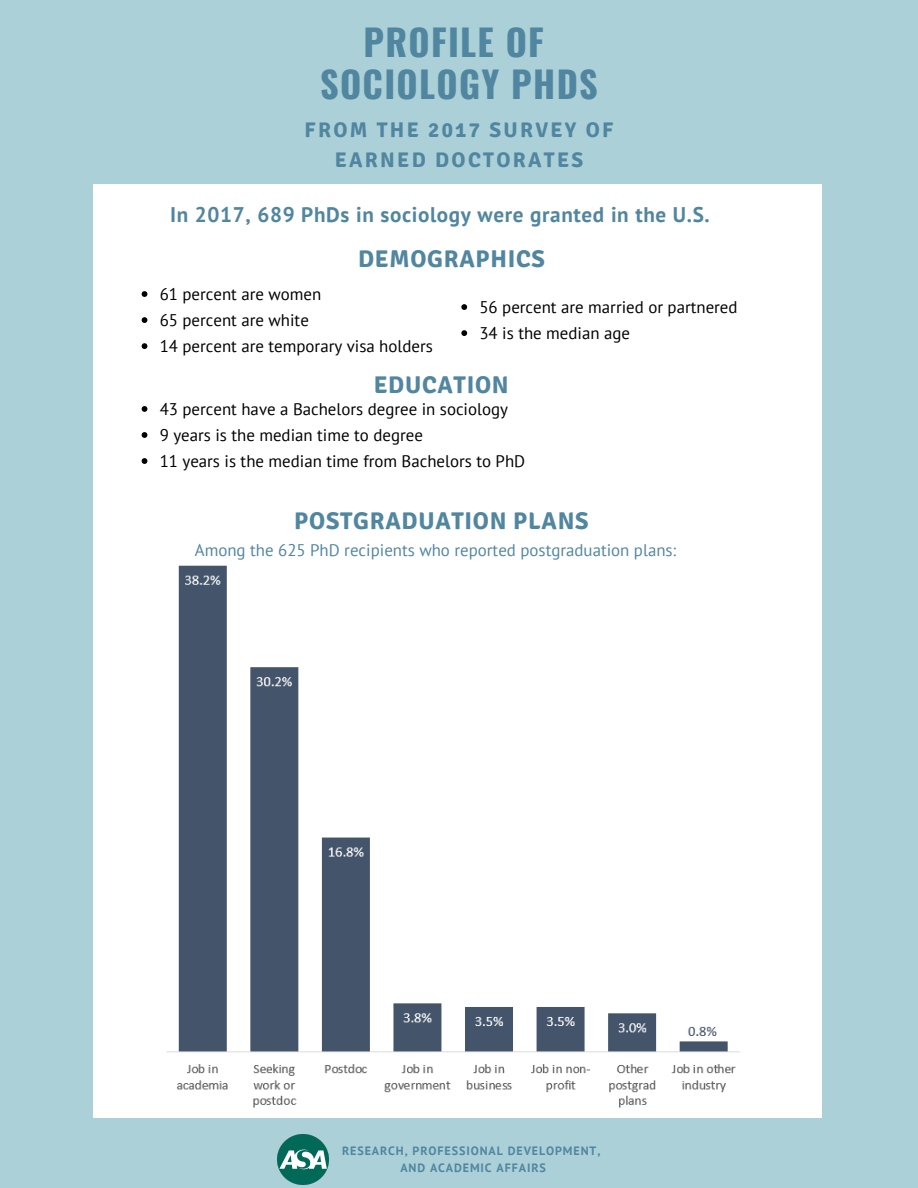
<style>
.page{position:relative;width:918px;height:1188px;background:#acd0d7}
.page>*{position:absolute;margin:0;border:0;box-sizing:border-box;transform-origin:0 0}
.t1{font:700 36.3px/41.4px "Oswald";letter-spacing:.035em;color:#5186a0;text-align:center}
.t2{font:700 24.15px "Signika";letter-spacing:.03em;color:#5186a0}
.t3{font:700 21.15px "PT Sans";letter-spacing:.03em;color:#5186a0}
.t4{font:700 21.15px/29.4px "Signika";letter-spacing:.11em;color:#5186a0;text-align:center}
.t5{font:16.8px/26.1px "PT Sans";color:#000}
.t6{font:16.8px "PT Sans";color:#5186a0}
.t7{font:700 12.15px/16.5px "PT Sans";letter-spacing:.075em;color:#5186a0;text-align:center}
</style>
<div class="page">
<div style="left:93px;top:184px;width:729px;height:934px;background:#fff"></div>
<svg style="left:142px;top:291px;width:5px;height:6px"></svg>
<svg style="left:142px;top:317px;width:5px;height:6px"></svg>
<svg style="left:142px;top:343px;width:5px;height:6px"></svg>
<svg style="left:142px;top:406px;width:5px;height:6px"></svg>
<svg style="left:142px;top:432px;width:5px;height:6px"></svg>
<svg style="left:142px;top:458px;width:5px;height:6px"></svg>
<img style="left:278px;top:1134px;width:50px;height:51px">
<img style="left:166px;top:565px;width:574px;height:543px">
<svg style="left:461px;top:304px;width:6px;height:6px"></svg>
<svg style="left:461px;top:330px;width:6px;height:6px"></svg>
<h1 class="t1" style="left:320px;top:20px;width:279px">PROFILE OF<br>SOCIOLOGY PHDS</h1>
<p class="t4" style="left:305px;top:116px;width:310px">FROM THE 2017 SURVEY OF<br>EARNED DOCTORATES</p>
<p class="t3" style="left:170px;top:200px;width:541px">In 2017, 689 PhDs in sociology were granted in the U.S.</p>
<h2 class="t2" style="left:358px;top:244px;width:188px">DEMOGRAPHICS</h2>
<p class="t5" style="left:160px;top:281px;width:275px">61 percent are women<br>65 percent are white<br>14 percent are temporary visa holders</p>
<p class="t5" style="left:479px;top:294px;width:260px">56 percent are married or partnered<br>34 is the median age</p>
<h2 class="t2" style="left:374px;top:370px;width:137px">EDUCATION</h2>
<p class="t5" style="left:160px;top:395px;width:367px">43 percent have a Bachelors degree in sociology<br>9 years is the median time to degree<br>11 years is the median time from Bachelors to PhD</p>
<h2 class="t2" style="left:294px;top:506px;width:296px">POSTGRADUATION PLANS</h2>
<p class="t6" style="left:195px;top:539px;width:483px">Among the 625 PhD recipients who reported postgraduation plans:</p>
<p class="t7" style="left:342px;top:1143px;width:260px">RESEARCH, PROFESSIONAL DEVELOPMENT,<br>AND ACADEMIC AFFAIRS</p>
</div>
